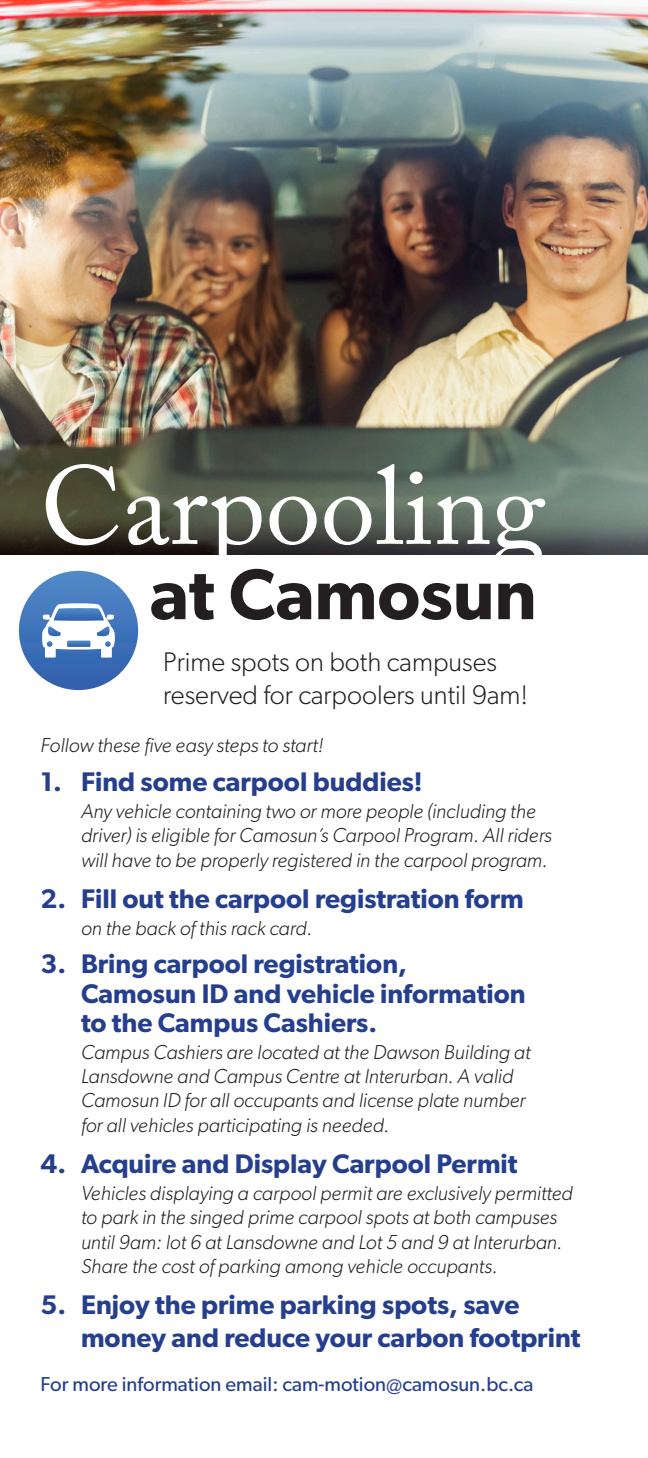
<style>
.page{position:relative;width:648px;height:1458px;background:#fff}
.page>*{position:absolute;margin:0;border:0;box-sizing:border-box;transform-origin:0 0}
.t1{font:110.25px "Adobe Caslon Pro";color:#fff}
.t2{font:600 72px "Gibson";color:#231f20}
.t3{font:600 27px/29.2px "Gibson";color:#253f8e}
.t4{font:300 27px/32.4px "Gibson";color:#231f20}
.t5{font:italic 300 20.25px/24.3px "Gibson";color:#231f20}
.t6{font:20.25px "Gibson";color:#253f8e}
</style>
<div class="page">
<img style="left:0;top:0;width:648px;height:555px">
<svg style="left:19px;top:571px;width:119px;height:119px"></svg>
<p class="t1" style="left:40px;top:441px;width:506px">Carpooling</p>
<p class="t2" style="left:150px;top:551px;width:388px">at Camosun</p>
<p class="t4" style="left:163px;top:645px;width:367px">Prime spots on both campuses reserved for carpoolers until 9am!</p>
<p class="t5" style="left:40px;top:733px;width:284px">Follow these five easy steps to start!</p>
<p class="t3" style="left:40px;top:767px;width:384px">1. Find some carpool buddies!</p>
<p class="t5" style="left:81px;top:799px;width:472px">Any vehicle containing two or more people (including the driver) is eligible for Camosun’s Carpool Program. All riders will have to be properly registered in the carpool program.</p>
<p class="t3" style="left:40px;top:884px;width:485px">2. Fill out the carpool registration form</p>
<p class="t5" style="left:81px;top:916px;width:233px">on the back of this rack card.</p>
<p class="t3" style="left:81px;top:949px;width:446px;text-indent:-40px">3. Bring carpool registration,<br>Camosun ID and vehicle information to the Campus Cashiers.</p>
<p class="t5" style="left:81px;top:1039px;width:451px">Campus Cashiers are located at the Dawson Building at Lansdowne and Campus Centre at Interurban. A valid Camosun ID for all occupants and license plate number for all vehicles participating is needed.</p>
<p class="t3" style="left:40px;top:1149px;width:479px">4. Acquire and Display Carpool Permit</p>
<p class="t5" style="left:81px;top:1181px;width:493px">Vehicles displaying a carpool permit are exclusively permitted to park in the singed prime carpool spots at both campuses until 9am: lot 6 at Lansdowne and Lot 5 and 9 at Interurban.<br>Share the cost of parking among vehicle occupants.</p>
<p class="t3" style="left:81px;top:1288px;width:501px;line-height:32.4px;text-indent:-40px">5. Enjoy the prime parking spots, save money and reduce your carbon footprint</p>
<p class="t6" style="left:40px;top:1372px;width:494px">For more information email: cam-motion@camosun.bc.ca</p>
</div>
